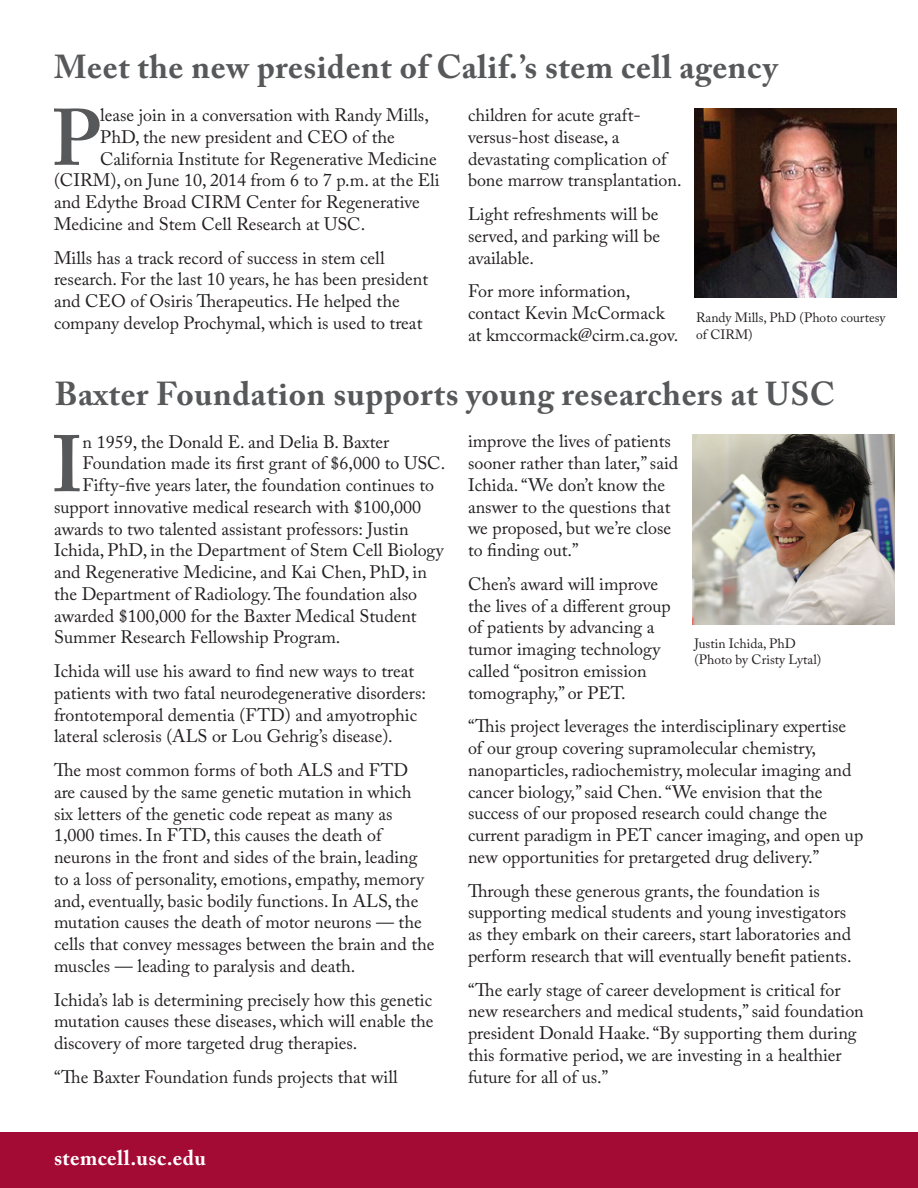
<style>
.page{position:relative;width:918px;height:1188px;background:#fff}
.page>*{position:absolute;margin:0;border:0;box-sizing:border-box;transform-origin:0 0}
.t1{font:600 79.2px "Adobe Caslon Pro";color:#57585a}
.t2{font:700 33px "Adobe Caslon Pro";letter-spacing:.02em;color:#57585a}
.t3{font:700 21px "Adobe Caslon Pro";letter-spacing:.02em;color:#fff}
.t4{font:18px/21.8px "Adobe Caslon Pro";color:#231f20}
.t5{font:13.5px/16.2px "Adobe Caslon Pro";color:#231f20}
</style>
<div class="page">
<div style="left:0;top:1132px;width:918px;height:56px;background:#a30a34"></div>
<img style="left:693px;top:434px;width:202px;height:190px">
<img style="left:695px;top:108px;width:202px;height:190px">
<h2 class="t2" style="left:54px;top:48px;width:725px">Meet the new president of Calif.’s stem cell agency</h2>
<h1 class="t1" style="left:51px;top:91px;width:50px">P</h1>
<p class="t4" style="left:100px;top:104px;width:330px">lease join in a conversation with Randy Mills,</p>
<p class="t4" style="left:100px;top:126px;width:296px">PhD, the new president and CEO of the</p>
<p class="t4" style="left:100px;top:148px;width:338px">California Institute for Regenerative Medicine</p>
<p class="t4" style="left:54px;top:169px;width:387px">(CIRM), on June 10, 2014 from 6 to 7 p.m. at the Eli</p>
<p class="t4" style="left:54px;top:191px;width:367px">and Edythe Broad CIRM Center for Regenerative</p>
<p class="t4" style="left:54px;top:213px;width:313px">Medicine and Stem Cell Research at USC.</p>
<p class="t4" style="left:54px;top:247px;width:376px">Mills has a track record of success in stem cell research. For the last 10 years, he has been president and CEO of Osiris Therapeutics. He helped the company develop Prochymal, which is used to treat</p>
<p class="t4" style="left:468px;top:104px;width:215px">children for acute graft&shy;versus-host disease, a devastating complication of bone marrow transplantation.</p>
<p class="t4" style="left:468px;top:203px;width:194px;text-align:justify">Light refreshments will be served, and parking will be available.</p>
<p class="t4" style="left:468px;top:280px;width:212px">For more information, contact Kevin McCormack at kmccormack@cirm.ca.gov.</p>
<p class="t5" style="left:696px;top:310px;width:191px">Randy Mills, PhD (Photo courtesy of CIRM)</p>
<h2 class="t2" style="left:55px;top:374px;width:781px">Baxter Foundation supports young researchers at USC</h2>
<h1 class="t1" style="left:52px;top:417px;width:32px">I</h1>
<p class="t4" style="left:83px;top:431px;width:308px">n 1959, the Donald E. and Delia B. Baxter</p>
<p class="t4" style="left:83px;top:452px;width:364px">Foundation made its first grant of $6,000 to USC.</p>
<p class="t4" style="left:83px;top:474px;width:353px">Fifty-five years later, the foundation continues to</p>
<p class="t4" style="left:54px;top:496px;width:369px">support innovative medical research with $100,000</p>
<p class="t4" style="left:54px;top:518px;width:356px">awards to two talented assistant professors: Justin</p>
<p class="t4" style="left:54px;top:539px;width:391px">Ichida, PhD, in the Department of Stem Cell Biology</p>
<p class="t4" style="left:54px;top:561px;width:375px">and Regenerative Medicine, and Kai Chen, PhD, in</p>
<p class="t4" style="left:54px;top:583px;width:365px">the Department of Radiology. The foundation also</p>
<p class="t4" style="left:54px;top:604px;width:364px">awarded $100,000 for the Baxter Medical Student</p>
<p class="t4" style="left:54px;top:626px;width:288px">Summer Research Fellowship Program.</p>
<p class="t4" style="left:54px;top:660px;width:374px">Ichida will use his award to find new ways to treat patients with two fatal neurodegenerative disorders: frontotemporal dementia (FTD) and amyotrophic lateral sclerosis (ALS or Lou Gehrig’s disease).</p>
<p class="t4" style="left:54px;top:759px;width:382px">The most common forms of both ALS and FTD<br>are caused by the same genetic mutation in which six letters of the genetic code repeat as many as 1,000 times. In FTD, this causes the death of neurons in the front and sides of the brain, leading to a loss of personality, emotions, empathy, memory and, eventually, basic bodily functions. In ALS, the mutation causes the death of motor neurons — the cells that convey messages between the brain and the muscles — leading to paralysis and death.</p>
<p class="t4" style="left:54px;top:988px;width:381px;text-align:justify">Ichida’s lab is determining precisely how this genetic mutation causes these diseases, which will enable the discovery of more targeted drug therapies.</p>
<p class="t4" style="left:54px;top:1066px;width:345px">“The Baxter Foundation funds projects that will</p>
<p class="t4" style="left:468px;top:430px;width:212px">improve the lives of patients sooner rather than later,” said<br>Ichida. “We don’t know the answer to the questions that we proposed, but we’re close to finding out.”</p>
<p class="t4" style="left:468px;top:573px;width:204px">Chen’s award will improve the lives of a different group of patients by advancing a tumor imaging technology called “positron emission tomography,” or PET.</p>
<p class="t4" style="left:468px;top:715px;width:397px">“This project leverages the interdisciplinary expertise of our group covering supramolecular chemistry, nanoparticles, radiochemistry, molecular imaging and cancer biology,” said Chen. “We envision that the success of our proposed research could change the current paradigm in PET cancer imaging, and open up new opportunities for pretargeted drug delivery.”</p>
<p class="t4" style="left:468px;top:880px;width:385px">Through these generous grants, the foundation is supporting medical students and young investigators as they embark on their careers, start laboratories and perform research that will eventually benefit patients.</p>
<p class="t4" style="left:468px;top:979px;width:397px">“The early stage of career development is critical for new researchers and medical students,” said foundation president Donald Haake. “By supporting them during this formative period, we are investing in a healthier future for all of us.”</p>
<p class="t5" style="left:694px;top:635px;width:128px">Justin Ichida, PhD (Photo by Cristy Lytal)</p>
<p class="t3" style="left:54px;top:1145px;width:154px">stemcell.usc.edu</p>
</div>
